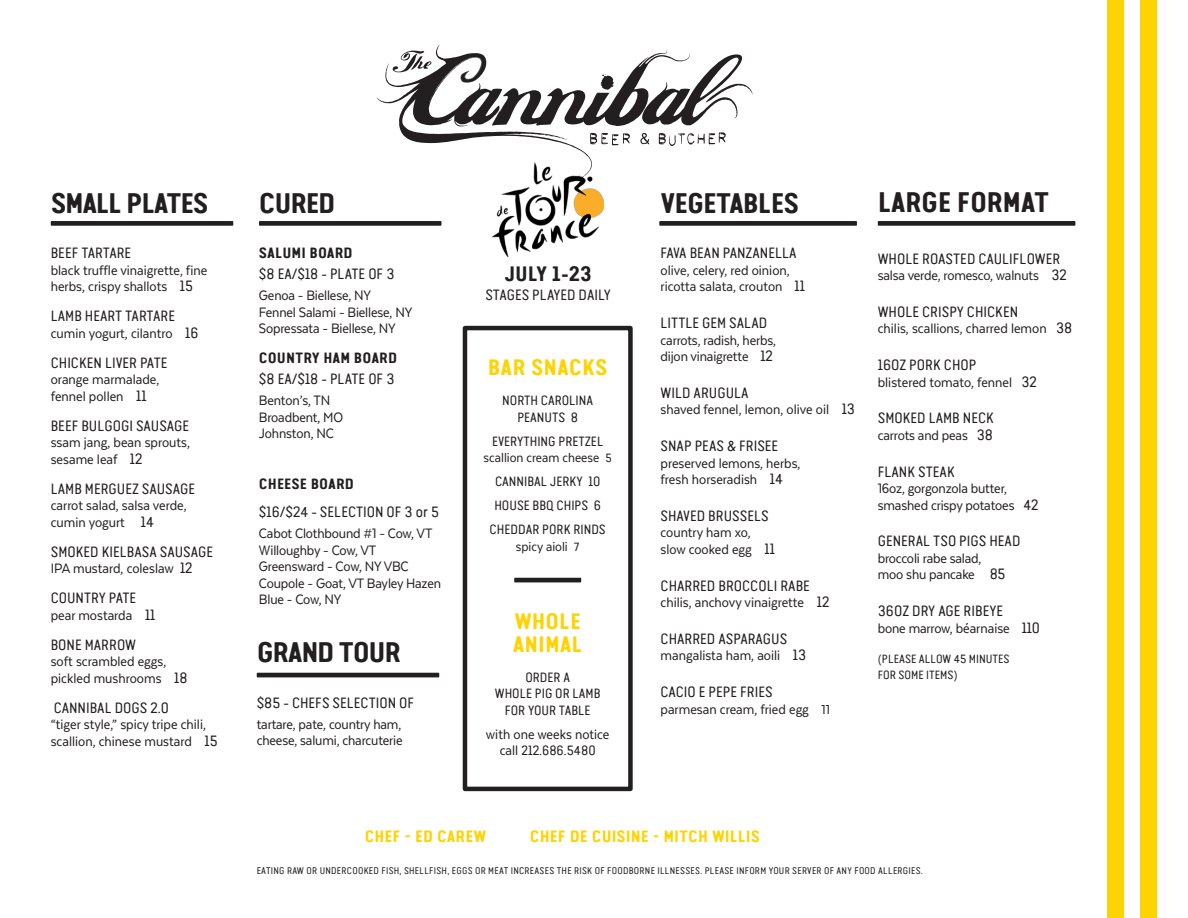
<style>
.page{position:relative;width:1188px;height:918px;background:#fff}
.page>*{position:absolute;margin:0;border:0;box-sizing:border-box;transform-origin:0 0}
.t1{font:700 28.5px "Van Condensed Pro";letter-spacing:-.05em;color:#231f20}
.t2{font:700 28.5px "Van Condensed Pro";letter-spacing:-.025em;color:#231f20}
.t3{font:700 22.5px/22.5px "Van Condensed Pro";color:#fed304}
.t4{font:700 21px "Van Condensed Pro";color:#231f20}
.t5{font:700 16.5px "Van Condensed Pro";color:#fed304}
.t6{font:15.75px/16.5px "Texta Narrow";color:#231f20}
.t7{font:15px "Van Condensed Pro";color:#231f20}
.t8{font:700 15px "Van Condensed Pro";color:#231f20}
.t9{font:15px "Texta Narrow";color:#231f20}
.t10{font:13.5px/16.5px "Van Condensed Pro";color:#231f20;text-align:center}
.t11{font:12px/16.5px "Van Condensed Pro";color:#231f20}
.t12{font:9.75px "Van Condensed Pro";letter-spacing:.025em;color:#231f20}
.s1{font-family:"Van Condensed Pro";font-size:15px}
.s2{font-family:"Van Condensed Pro";font-size:12px}
.s3{font-family:"Texta Narrow";font-size:15.75px}
.s4{font-size:15px}
</style>
<div class="page">
<svg style="left:376px;top:45px;width:377px;height:118px"></svg>
<div style="left:1140px;top:0;width:16px;height:918px;background:#fed304"></div>
<div style="left:1107px;top:0;width:17px;height:918px;background:#fed304"></div>
<div style="left:463px;top:326px;width:170px;height:465px;border:4px solid #231f20"></div>
<div style="left:878px;top:221px;width:197px;height:5px;background:#231f20"></div>
<div style="left:51px;top:221px;width:182px;height:5px;background:#231f20"></div>
<div style="left:259px;top:221px;width:183px;height:5px;background:#231f20"></div>
<hr style="left:257px;top:673px;width:182px;height:4px;background:#231f20">
<div style="left:659px;top:221px;width:198px;height:5px;background:#231f20"></div>
<hr style="left:514px;top:578px;width:67px;height:4px;background:#231f20">
<img style="left:492px;top:163px;width:112px;height:93px">
<p class="t1" style="left:51px;top:180px;width:159px">SMALL PLATES</p>
<p class="t7" style="left:51px;top:243px;width:82px">BEEF TARTARE</p>
<p class="t6" style="left:51px;top:262px;width:158px">black truffle vinaigrette, fine herbs, crispy shallots <span class="s1">15</span></p>
<p class="t7" style="left:51px;top:306px;width:126px">LAMB HEART TARTARE</p>
<p class="t6" style="left:51px;top:325px;width:149px">cumin yogurt, cilantro <span class="s1">16</span></p>
<p class="t7" style="left:51px;top:352px;width:118px">CHICKEN LIVER PATE</p>
<p class="t6" style="left:51px;top:371px;width:110px">orange marmalade, fennel pollen <span class="s1">11</span></p>
<p class="t7" style="left:51px;top:415px;width:140px">BEEF BULGOGI SAUSAGE</p>
<p class="t6" style="left:51px;top:434px;width:141px">ssam jang, bean sprouts, sesame leaf <span class="s1">12</span></p>
<p class="t7" style="left:51px;top:478px;width:146px">LAMB MERGUEZ SAUSAGE</p>
<p class="t6" style="left:51px;top:497px;width:137px">carrot salad, salsa verde, cumin yogurt <span class="s1">14</span></p>
<p class="t7" style="left:51px;top:541px;width:164px">SMOKED KIELBASA SAUSAGE</p>
<p class="t6" style="left:51px;top:560px;width:143px">IPA mustard, coleslaw <span class="s1">12</span></p>
<p class="t7" style="left:51px;top:588px;width:87px">COUNTRY PATE</p>
<p class="t6" style="left:51px;top:607px;width:106px">pear mostarda <span class="s1">11</span></p>
<p class="t7" style="left:51px;top:634px;width:87px">BONE MARROW</p>
<p class="t6" style="left:51px;top:653px;width:138px">soft scrambled eggs, pickled mushrooms <span class="s1">18</span></p>
<p class="t7" style="left:54px;top:697px;width:117px">CANNIBAL DOGS 2.0</p>
<p class="t6" style="left:51px;top:716px;width:169px">“tiger style,” spicy tripe chili, scallion, chinese mustard <span class="s1">15</span></p>
<p class="t1" style="left:259px;top:180px;width:78px">CURED</p>
<p class="t8" style="left:259px;top:241px;width:95px">SALUMI BOARD</p>
<p class="t7" style="left:259px;top:264px;width:137px">$8 EA/$18 - PLATE OF 3</p>
<p class="t6" style="left:259px;top:287px;width:155px">Genoa - Biellese, NY<br>Fennel Salami - Biellese, NY<br>Sopressata - Biellese, NY</p>
<p class="t8" style="left:259px;top:346px;width:140px">COUNTRY HAM BOARD</p>
<p class="t7" style="left:259px;top:369px;width:137px">$8 EA/$18 - PLATE OF 3</p>
<p class="t6" style="left:259px;top:392px;width:86px">Benton’s, TN<br>Broadbent, MO<br>Johnston, NC</p>
<p class="t8" style="left:259px;top:472px;width:97px">CHEESE BOARD</p>
<p class="t7" style="left:259px;top:501px;width:181px">$16/$24 - SELECTION OF 3 or 5</p>
<p class="t6" style="left:259px;top:525px;width:184px">Cabot Clothbound #1 - Cow, VT<br>Willoughby - Cow, VT<br>Greensward - Cow, NY VBC<br>Coupole - Goat, VT Bayley Hazen<br>Blue - Cow, NY</p>
<p class="t1" style="left:257px;top:630px;width:146px">GRAND TOUR</p>
<p class="t7" style="left:257px;top:692px;width:159px">$85 - CHEFS SELECTION OF</p>
<p class="t6" style="left:257px;top:716px;width:147px">tartare, pate, country ham, cheese, salumi, charcuterie</p>
<p class="t4" style="left:504px;top:257px;width:90px">JULY 1-23</p>
<p class="t7" style="left:485px;top:284px;width:127px">STAGES PLAYED DAILY</p>
<p class="t3" style="left:488px;top:354px;width:121px">BAR SNACKS</p>
<p class="t10" style="left:502px;top:391px;width:92px">NORTH CAROLINA<br>PEANUTS 8</p>
<p class="t10" style="left:492px;top:432px;width:113px">EVERYTHING PRETZEL</p>
<p class="t9" style="left:484px;top:450px;width:130px">scallion cream cheese <span class="s2">5</span></p>
<p class="t10" style="left:495px;top:472px;width:107px">CANNIBAL JERKY 10</p>
<p class="t10" style="left:494px;top:496px;width:108px">HOUSE BBQ CHIPS 6</p>
<p class="t10" style="left:490px;top:520px;width:118px">CHEDDAR PORK RINDS</p>
<p class="t9" style="left:516px;top:539px;width:65px">spicy aioli <span class="s2">7</span></p>
<p class="t3" style="left:513px;top:608px;width:71px">WHOLE<br>ANIMAL</p>
<p class="t10" style="left:495px;top:668px;width:107px">ORDER A<br>WHOLE PIG OR LAMB<br>FOR YOUR TABLE</p>
<p class="t6" style="left:486px;top:725px;width:125px">with one weeks notice</p>
<p class="t10" style="left:500px;top:741px;width:97px"><span class="s3">call</span> 212.686.5480</p>
<p class="t1" style="left:661px;top:180px;width:140px">VEGETABLES</p>
<p class="t7" style="left:661px;top:243px;width:138px">FAVA BEAN PANZANELLA</p>
<p class="t6" style="left:661px;top:262px;width:146px">olive, celery, red oinion, ricotta salata, crouton <span class="s1">11</span></p>
<p class="t7" style="left:661px;top:312px;width:108px">LITTLE GEM SALAD</p>
<p class="t6" style="left:661px;top:331px;width:117px">carrots, radish, herbs, dijon vinaigrette <span class="s1">12</span></p>
<p class="t7" style="left:661px;top:382px;width:90px">WILD ARUGULA</p>
<p class="t6" style="left:661px;top:401px;width:196px">shaved fennel, lemon, olive oil <span class="s1">13</span></p>
<p class="t7" style="left:661px;top:435px;width:119px">SNAP PEAS &amp; FRISEE</p>
<p class="t6" style="left:661px;top:454px;width:142px">preserved lemons, herbs, fresh horseradish <span class="s1">14</span></p>
<p class="t7" style="left:661px;top:505px;width:110px">SHAVED BRUSSELS</p>
<p class="t6" style="left:661px;top:524px;width:116px">country ham xo, slow cooked egg <span class="s1">11</span></p>
<p class="t7" style="left:661px;top:575px;width:151px">CHARRED BROCCOLI RABE</p>
<p class="t6" style="left:661px;top:594px;width:170px">chilis, anchovy vinaigrette <span class="s1">12</span></p>
<p class="t7" style="left:661px;top:628px;width:128px">CHARRED ASPARAGUS</p>
<p class="t6" style="left:661px;top:647px;width:147px">mangalista ham, aoili <span class="s1">13</span></p>
<p class="t7" style="left:661px;top:681px;width:114px">CACIO E PEPE FRIES</p>
<p class="t6" style="left:661px;top:700px;width:171px">parmesan cream, fried egg <span class="s4">11</span></p>
<p class="t2" style="left:878px;top:179px;width:173px">LARGE FORMAT</p>
<p class="t7" style="left:878px;top:248px;width:184px">WHOLE ROASTED CAULIFLOWER</p>
<p class="t6" style="left:878px;top:267px;width:191px">salsa verde, romesco, walnuts <span class="s1">32</span></p>
<p class="t7" style="left:878px;top:301px;width:142px">WHOLE CRISPY CHICKEN</p>
<p class="t6" style="left:878px;top:320px;width:196px">chilis, scallions, charred lemon <span class="s1">38</span></p>
<p class="t7" style="left:878px;top:354px;width:100px">16OZ PORK CHOP</p>
<p class="t6" style="left:878px;top:373px;width:161px">blistered tomato, fennel <span class="s1">32</span></p>
<p class="t7" style="left:878px;top:407px;width:118px">SMOKED LAMB NECK</p>
<p class="t6" style="left:878px;top:427px;width:117px">carrots and peas <span class="s1">38</span></p>
<p class="t7" style="left:878px;top:461px;width:78px">FLANK STEAK</p>
<p class="t6" style="left:878px;top:480px;width:162px">16oz, gorgonzola butter, smashed crispy potatoes <span class="s1">42</span></p>
<p class="t7" style="left:878px;top:530px;width:144px">GENERAL TSO PIGS HEAD</p>
<p class="t6" style="left:878px;top:550px;width:129px">broccoli rabe salad, moo shu pancake <span class="s1">85</span></p>
<p class="t7" style="left:878px;top:600px;width:127px">36OZ DRY AGE RIBEYE</p>
<p class="t6" style="left:878px;top:619px;width:164px">bone marrow, béarnaise <span class="s1">110</span></p>
<p class="t11" style="left:878px;top:649px;width:133px">(PLEASE ALLOW 45 MINUTES<br>FOR SOME ITEMS)</p>
<p class="t5" style="left:365px;top:823px;width:123px">CHEF - ED CAREW</p>
<p class="t5" style="left:530px;top:823px;width:232px">CHEF DE CUISINE - MITCH WILLIS</p>
<p class="t12" style="left:257px;top:864px;width:668px">EATING RAW OR UNDERCOOKED FISH, SHELLFISH, EGGS OR MEAT INCREASES THE RISK OF FOODBORNE ILLNESSES. PLEASE INFORM YOUR SERVER OF ANY FOOD ALLERGIES.</p>
</div>
